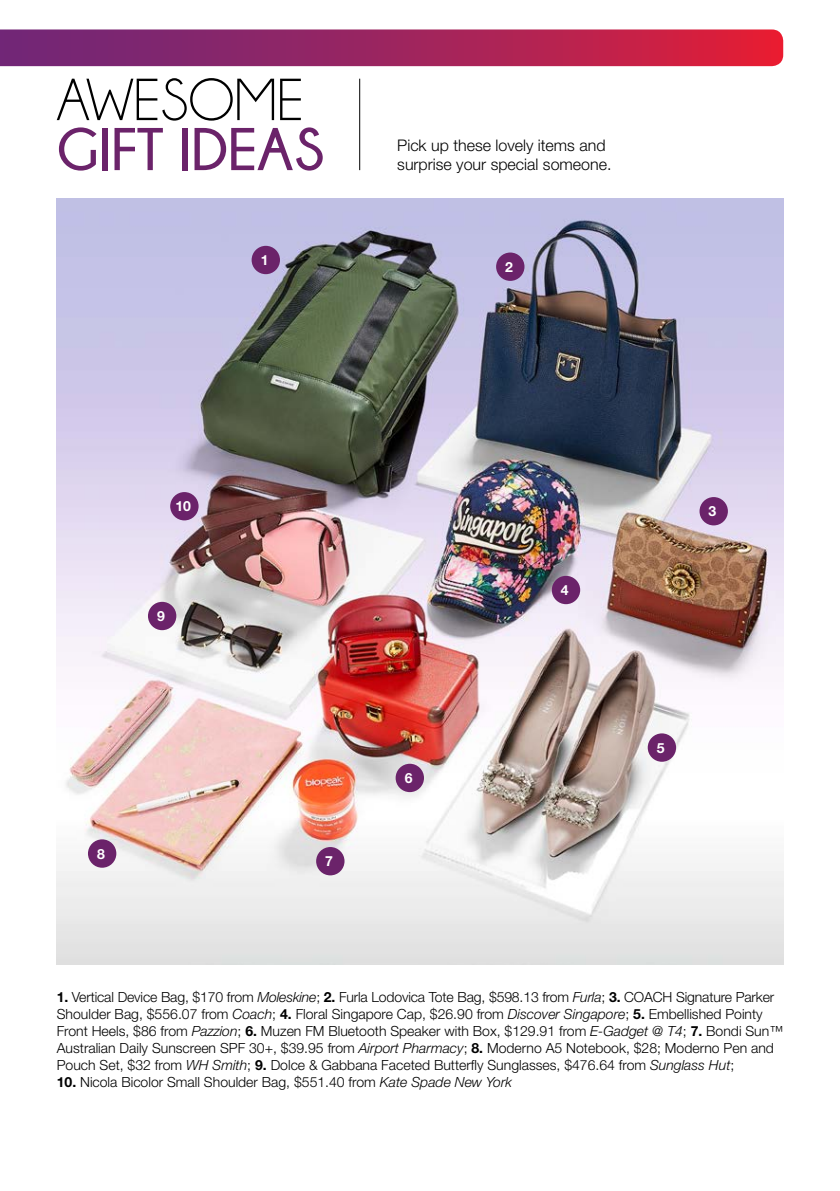
<style>
.page{position:relative;width:840px;height:1191px;background:#fff}
.page>*{position:absolute;margin:0;border:0;box-sizing:border-box;transform-origin:0 0}
.t1{font:700 60px "Champagne&Limousines";color:#6b236a}
.t2{font:60px "Champagne&Limousines";color:#000}
.t3{font:300 16px/19.2px "Helvetica Neue LT Std";color:#000}
.t4{font:300 14px/16.8px "Helvetica Neue LT Std";color:#000}
.t5{font:700 14px "Helvetica Neue LT Std";color:#fff}
.s1{font-weight:700}
.s2{font-style:italic}
</style>
<div class="page">
<svg style="left:0;top:29px;width:782px;height:37px;background:#a3265d"></svg>
<img style="left:57px;top:198px;width:725px;height:766px">
<hr style="left:359px;top:79px;width:1px;height:91px;background:#000">
<div style="left:251px;top:246px;width:29px;height:28px;background:#6b236a;border-radius:50%"></div>
<div style="left:496px;top:252px;width:28px;height:29px;background:#6b236a;border-radius:50%"></div>
<div style="left:551px;top:576px;width:29px;height:28px;background:#6b236a;border-radius:50%"></div>
<div style="left:395px;top:763px;width:29px;height:29px;background:#6b236a;border-radius:50%"></div>
<div style="left:699px;top:497px;width:28px;height:28px;background:#6b236a;border-radius:50%"></div>
<div style="left:316px;top:847px;width:28px;height:28px;background:#6b236a;border-radius:50%"></div>
<div style="left:647px;top:733px;width:28px;height:28px;background:#6b236a;border-radius:50%"></div>
<div style="left:88px;top:839px;width:28px;height:28px;background:#6b236a;border-radius:50%"></div>
<div style="left:148px;top:602px;width:28px;height:28px;background:#6b236a;border-radius:50%"></div>
<div style="left:170px;top:492px;width:28px;height:28px;background:#6b236a;border-radius:50%"></div>
<h1 class="t2" style="left:57px;top:70px;width:249px">AWESOME</h1>
<h1 class="t1" style="left:57px;top:116px;width:269px">GIFT IDEAS</h1>
<p class="t5" style="left:260px;top:251px;width:9px">1</p>
<p class="t3" style="left:397px;top:135px;width:215px">Pick up these lovely items and surprise your special someone.</p>
<p class="t5" style="left:505px;top:258px;width:9px">2</p>
<p class="t5" style="left:175px;top:497px;width:17px">10</p>
<p class="t5" style="left:157px;top:607px;width:9px">9</p>
<p class="t5" style="left:97px;top:845px;width:9px">8</p>
<p class="t5" style="left:325px;top:852px;width:9px">7</p>
<p class="t5" style="left:404px;top:769px;width:9px">6</p>
<p class="t5" style="left:560px;top:581px;width:9px">4</p>
<p class="t5" style="left:708px;top:502px;width:9px">3</p>
<p class="t5" style="left:656px;top:739px;width:9px">5</p>
<p class="t4" style="left:57px;top:988px;width:727px"><span class="s1">1.</span> Vertical Device Bag, $170 from <span class="s2">Moleskine</span>; <span class="s1">2.</span> Furla Lodovica Tote Bag, $598.13 from <span class="s2">Furla</span>; <span class="s1">3.</span> COACH Signature Parker Shoulder Bag, $556.07 from <span class="s2">Coach</span>; <span class="s1">4.</span> Floral Singapore Cap, $26.90 from <span class="s2">Discover Singapore</span>; <span class="s1">5.</span> Embellished Pointy Front Heels, $86 from <span class="s2">Pazzion</span>; <span class="s1">6.</span> Muzen FM Bluetooth Speaker with Box, $129.91 from <span class="s2">E-Gadget @ T4</span>; <span class="s1">7.</span> Bondi Sun™ Australian Daily Sunscreen SPF 30+, $39.95 from <span class="s2">Airport Pharmacy</span>; <span class="s1">8.</span> Moderno A5 Notebook, $28; Moderno Pen and Pouch Set, $32 from <span class="s2">WH Smith</span>; <span class="s1">9.</span> Dolce &amp; Gabbana Faceted Butterfly Sunglasses, $476.64 from <span class="s2">Sunglass Hut</span>;</p>
<p class="t4" style="left:57px;top:1072px;width:456px"><span class="s1">10.</span> Nicola Bicolor Small Shoulder Bag, $551.40 from <span class="s2">Kate Spade New York</span></p>
</div>
